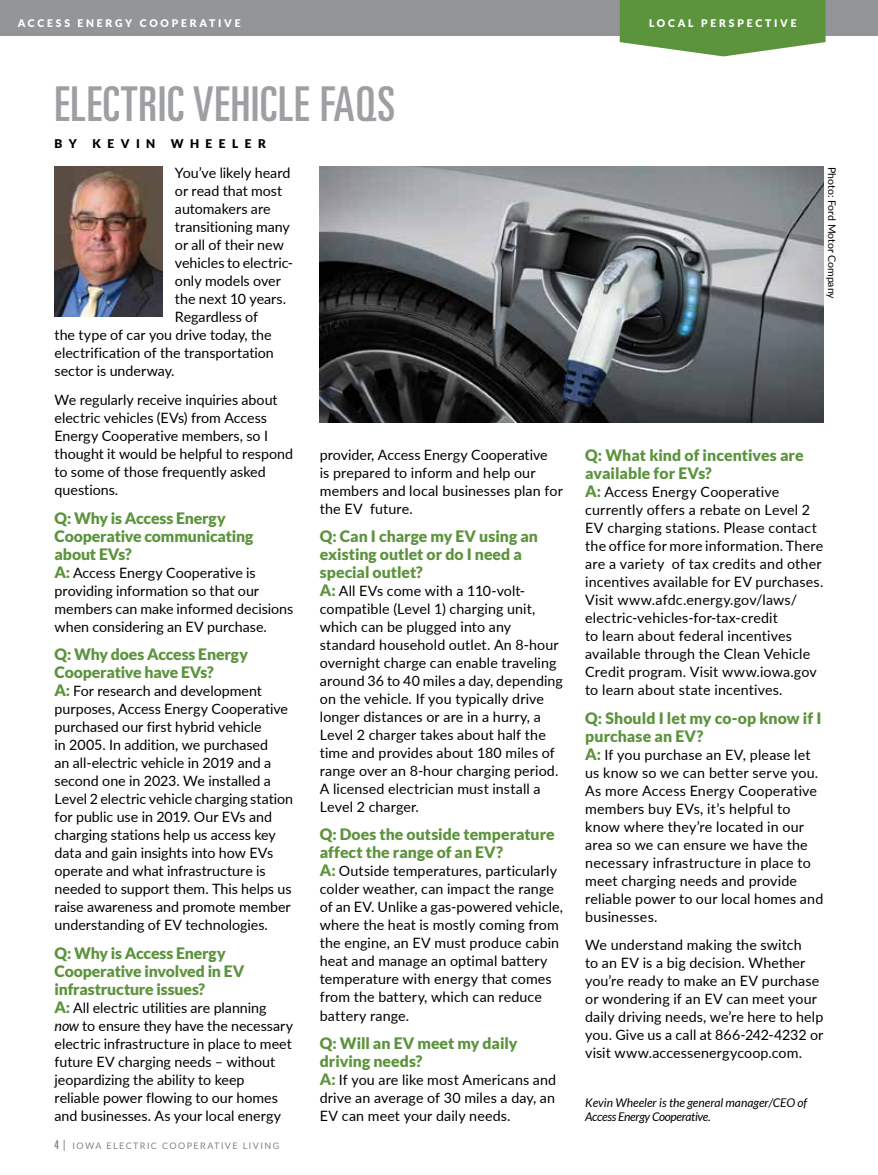
<style>
.page{position:relative;width:878px;height:1175px;background:#fff}
.page>*{position:absolute;margin:0;border:0;box-sizing:border-box;transform-origin:0 0}
.t1{font:ultra-condensed 48px "Univers LT Std";letter-spacing:.02em;color:#9d9fa2}
.t2{font:900 15.75px/18px "Lato";letter-spacing:-.005em;color:#5c933d}
.t3{font:14.25px/18px "Lato";letter-spacing:.005em;color:#000}
.t4{font:italic 12px/13.5px "Lato";color:#000}
.t5{font:900 12px "Lato";letter-spacing:.54em;color:#000}
.t6{font:900 10.5px "Lato";letter-spacing:.26em;color:#fff}
.t7{font:10.5px "Lato";color:#000}
.t8{font:9px "Lato";letter-spacing:.16em;color:#808285}
.s1{font-weight:900;font-size:15.75px;color:#5c933d}
.s2{font-style:italic}
.s3{font-family:"Univers LT Std";font-stretch:ultra-condensed;font-size:12px}
.s4{font-size:12px}
</style>
<div class="page">
<div style="left:0;top:0;width:878px;height:35px;background:#939598"></div>
<svg style="left:619px;top:0;width:206px;height:56px;background:#6fa054"></svg>
<img style="left:55px;top:167px;width:107px;height:150px">
<img style="left:320px;top:167px;width:504px;height:255px">
<p class="t6" style="left:18px;top:17px;width:224px">ACCESS ENERGY COOPERATIVE</p>
<p class="t6" style="left:649px;top:17px;width:149px">LOCAL PERSPECTIVE</p>
<h1 class="t1" style="left:55px;top:77px;width:342px">ELECTRIC VEHICLE FAQS</h1>
<p class="t5" style="left:55px;top:136px;width:24px">B Y</p>
<p class="t5" style="left:92px;top:136px;width:65px">KEVIN</p>
<p class="t5" style="left:171px;top:136px;width:97px">WHEELER</p>
<p class="t3" style="left:175px;top:164px;width:117px">You’ve likely heard</p>
<p class="t3" style="left:175px;top:182px;width:109px">or read that most</p>
<p class="t3" style="left:175px;top:200px;width:97px">automakers are</p>
<p class="t3" style="left:175px;top:218px;width:116px">transitioning many</p>
<p class="t3" style="left:175px;top:236px;width:110px">or all of their new</p>
<p class="t3" style="left:175px;top:254px;width:120px">vehicles to electric-</p>
<p class="t3" style="left:175px;top:272px;width:107px">only models over</p>
<p class="t3" style="left:175px;top:290px;width:113px">the next 10 years.</p>
<p class="t3" style="left:175px;top:308px;width:85px">Regardless of</p>
<p class="t3" style="left:55px;top:326px;width:219px">the type of car you drive today, the</p>
<p class="t3" style="left:55px;top:344px;width:221px">electrification of the transportation</p>
<p class="t3" style="left:55px;top:362px;width:121px">sector is underway.</p>
<p class="t3" style="left:55px;top:390px;width:240px">We regularly receive inquiries about electric vehicles (EVs) from Access<br>Energy Cooperative members, so I thought it would be helpful to respond to some of those frequently asked questions.</p>
<p class="t2" style="left:55px;top:508px;width:200px">Q: Why is Access Energy<br>Cooperative communicating about EVs?</p>
<p class="t3" style="left:55px;top:563px;width:240px"><span class="s1">A:</span> Access Energy Cooperative is providing information so that our members can make informed decisions when considering an EV purchase.</p>
<p class="t2" style="left:55px;top:645px;width:195px">Q: Why does Access Energy<br>Cooperative have EVs?</p>
<p class="t3" style="left:55px;top:681px;width:240px"><span class="s1">A:</span> For research and development purposes, Access Energy Cooperative purchased our first hybrid vehicle<br>in 2005. In addition, we purchased<br>an all-electric vehicle in 2019 and a second one in 2023. We installed a Level 2 electric vehicle charging station for public use in 2019. Our EVs and charging stations help us access key data and gain insights into how EVs operate and what infrastructure is needed to support them. This helps us raise awareness and promote member understanding of EV technologies.</p>
<p class="t2" style="left:55px;top:943px;width:191px">Q: Why is Access Energy<br>Cooperative involved in EV infrastructure issues?</p>
<p class="t3" style="left:55px;top:997px;width:240px"><span class="s1">A:</span> All electric utilities are planning <span class="s2">now</span> to ensure they have the necessary electric infrastructure in place to meet future EV charging needs – without jeopardizing the ability to keep reliable power flowing to our homes and businesses. As your local energy</p>
<p class="t3" style="left:320px;top:445px;width:244px">provider, Access Energy Cooperative<br>is prepared to inform and help our members and local businesses plan for the EV future.</p>
<p class="t2" style="left:320px;top:527px;width:219px">Q: Can I charge my EV using an existing outlet or do I need a special outlet?</p>
<p class="t3" style="left:320px;top:581px;width:245px"><span class="s1">A:</span> All EVs come with a 110-volt&shy;compatible (Level 1) charging unit, which can be plugged into any standard household outlet. An 8-hour overnight charge can enable traveling around 36 to 40 miles a day, depending on the vehicle. If you typically drive longer distances or are in a hurry, a Level 2 charger takes about half the time and provides about 180 miles of range over an 8-hour charging period.<br>A licensed electrician must install a Level 2 charger.</p>
<p class="t2" style="left:320px;top:825px;width:236px">Q: Does the outside temperature affect the range of an EV?</p>
<p class="t3" style="left:320px;top:861px;width:245px"><span class="s1">A:</span> Outside temperatures, particularly colder weather, can impact the range of an EV. Unlike a gas-powered vehicle, where the heat is mostly coming from the engine, an EV must produce cabin heat and manage an optimal battery temperature with energy that comes from the battery, which can reduce battery range.</p>
<p class="t2" style="left:320px;top:1033px;width:199px">Q: Will an EV meet my daily driving needs?</p>
<p class="t3" style="left:320px;top:1069px;width:238px;text-align:justify"><span class="s1">A:</span> If you are like most Americans and drive an average of 30 miles a day, an EV can meet your daily needs.</p>
<p class="t8" style="left:55px;top:1139px;width:226px"><span class="s3">4</span> <span class="s4">|</span> IOWA ELECTRIC COOPERATIVE LIVING</p>
<p class="t7" style="left:839px;top:167px;width:133px;rotate:90deg">Photo: Ford Motor Company</p>
<p class="t2" style="left:585px;top:446px;width:220px">Q: What kind of incentives are available for EVs?</p>
<p class="t3" style="left:585px;top:482px;width:240px"><span class="s1">A:</span> Access Energy Cooperative currently offers a rebate on Level 2<br>EV charging stations. Please contact the office for more information. There are a variety of tax credits and other incentives available for EV purchases.<br>Visit www.afdc.energy.gov/laws/ electric-vehicles-for-tax-credit<br>to learn about federal incentives available through the Clean Vehicle Credit program. Visit www.iowa.gov to learn about state incentives.</p>
<p class="t2" style="left:585px;top:708px;width:238px">Q: Should I let my co-op know if I purchase an EV?</p>
<p class="t3" style="left:585px;top:745px;width:240px"><span class="s1">A:</span> If you purchase an EV, please let us know so we can better serve you.<br>As more Access Energy Cooperative members buy EVs, it’s helpful to know where they’re located in our area so we can ensure we have the necessary infrastructure in place to meet charging needs and provide reliable power to our local homes and businesses.</p>
<p class="t3" style="left:585px;top:935px;width:240px">We understand making the switch<br>to an EV is a big decision. Whether you’re ready to make an EV purchase or wondering if an EV can meet your daily driving needs, we’re here to help you. Give us a call at 866-242-4232 or visit www.accessenergycoop.com.</p>
<p class="t4" style="left:585px;top:1096px;width:223px">Kevin Wheeler is the general manager/CEO of<br>Access Energy Cooperative.</p>
</div>
